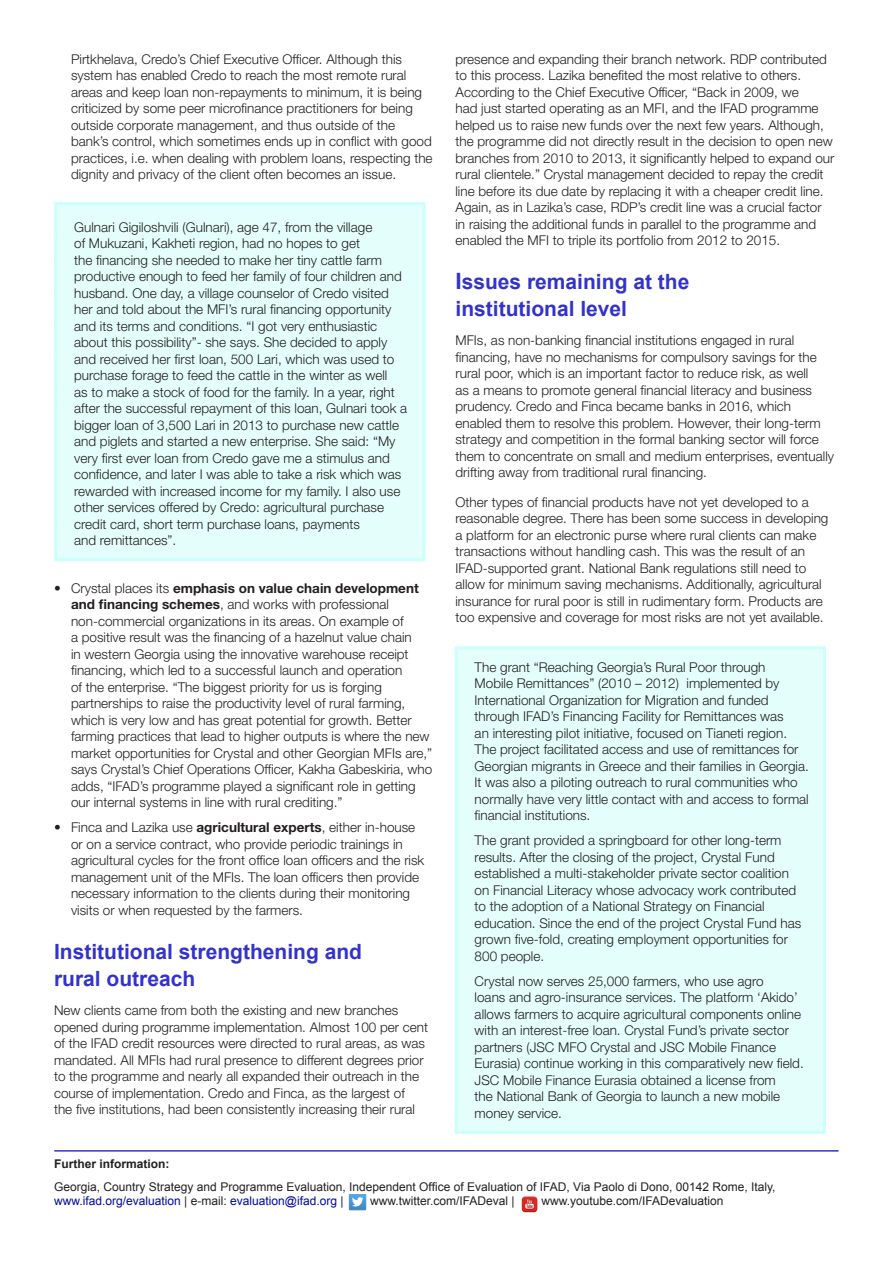
<style>
.page{position:relative;width:893px;height:1263px;background:#fff}
.page>*{position:absolute;margin:0;border:0;box-sizing:border-box;transform-origin:0 0}
.t1{font:700 21px/27px "Arial";color:#33c}
.t2{font:300 13.5px/16.5px "Helvetica Neue LT Std";color:#231f20}
.t3{font:12px "Arial";color:#231f20}
.t4{font:12px "Arial";color:#000a9d}
.t5{font:700 12px "Arial";color:#231f20}
.s1{font-weight:700}
.s2{font-size:22.5px}
.s3{color:#231f20}
</style>
<div class="page">
<hr style="left:54px;top:1150px;width:784px;height:1px;background:#33c">
<img style="left:349px;top:1195px;width:18px;height:15px">
<img style="left:521px;top:1196px;width:17px;height:16px">
<div style="left:56px;top:203px;width:368px;height:357px;background:#e4fffb"></div>
<div style="left:54px;top:202px;width:371px;height:359px;border:3px solid #cafffb"></div>
<div style="left:456px;top:648px;width:368px;height:484px;background:#e4fffb"></div>
<div style="left:455px;top:646px;width:371px;height:488px;border:3px solid #cafffb"></div>
<p class="t2" style="left:71px;top:50px;width:363px">Pirtkhelava, Credo’s Chief Executive Officer. Although this system has enabled Credo to reach the most remote rural areas and keep loan non-repayments to minimum, it is being criticized by some peer microfinance practitioners for being outside corporate management, and thus outside of the bank’s control, which sometimes ends up in conflict with good practices, i.e. when dealing with problem loans, respecting the dignity and privacy of the client often becomes an issue.</p>
<p class="t2" style="left:74px;top:218px;width:335px">Gulnari Gigiloshvili (Gulnari), age 47, from the village<br>of Mukuzani, Kakheti region, had no hopes to get<br>the financing she needed to make her tiny cattle farm productive enough to feed her family of four children and husband. One day, a village counselor of Credo visited her and told about the MFI’s rural financing opportunity and its terms and conditions. “I got very enthusiastic about this possibility”- she says. She decided to apply and received her first loan, 500 Lari, which was used to purchase forage to feed the cattle in the winter as well<br>as to make a stock of food for the family. In a year, right after the successful repayment of this loan, Gulnari took a bigger loan of 3,500 Lari in 2013 to purchase new cattle and piglets and started a new enterprise. She said: “My very first ever loan from Credo gave me a stimulus and confidence, and later I was able to take a risk which was rewarded with increased income for my family. I also use other services offered by Credo: agricultural purchase credit card, short term purchase loans, payments<br>and remittances”.</p>
<p class="t2" style="left:71px;top:579px;width:363px;text-indent:-17px">• Crystal places its <span class="s1">emphasis on value chain development and financing schemes</span>, and works with professional non-commercial organizations in its areas. On example of<br>a positive result was the financing of a hazelnut value chain<br>in western Georgia using the innovative warehouse receipt financing, which led to a successful launch and operation<br>of the enterprise. “The biggest priority for us is forging partnerships to raise the productivity level of rural farming, which is very low and has great potential for growth. Better farming practices that lead to higher outputs is where the new market opportunities for Crystal and other Georgian MFIs are,” says Crystal’s Chief Operations Officer, Kakha Gabeskiria, who adds, “IFAD’s programme played a significant role in getting our internal systems in line with rural crediting.”</p>
<p class="t2" style="left:71px;top:819px;width:355px;text-indent:-17px">• Finca and Lazika use <span class="s1">agricultural experts</span>, either in-house or on a service contract, who provide periodic trainings in agricultural cycles for the front office loan officers and the risk management unit of the MFIs. The loan officers then provide necessary information to the clients during their monitoring visits or when requested by the farmers.</p>
<p class="t1" style="left:54px;top:938px;width:310px">Institutional strengthening and rural outreach</p>
<p class="t2" style="left:54px;top:1002px;width:376px">New clients came from both the existing and new branches opened during programme implementation. Almost 100 per cent of the IFAD credit resources were directed to rural areas, as was mandated. All MFIs had rural presence to different degrees prior to the programme and nearly all expanded their outreach in the course of implementation. Credo and Finca, as the largest of<br>the five institutions, had been consistently increasing their rural</p>
<p class="t2" style="left:455px;top:50px;width:380px">presence and expanding their branch network. RDP contributed to this process. Lazika benefited the most relative to others.<br>According to the Chief Executive Officer, “Back in 2009, we<br>had just started operating as an MFI, and the IFAD programme helped us to raise new funds over the next few years. Although, the programme did not directly result in the decision to open new branches from 2010 to 2013, it significantly helped to expand our rural clientele.” Crystal management decided to repay the credit line before its due date by replacing it with a cheaper credit line.<br>Again, as in Lazika’s case, RDP’s credit line was a crucial factor in raising the additional funds in parallel to the programme and enabled the MFI to triple its portfolio from 2012 to 2015.</p>
<p class="t1" style="left:455px;top:269px;width:235px"><span class="s2">I</span>ssues remaining at the institutional level</p>
<p class="t2" style="left:455px;top:332px;width:380px">MFIs, as non-banking financial institutions engaged in rural financing, have no mechanisms for compulsory savings for the rural poor, which is an important factor to reduce risk, as well<br>as a means to promote general financial literacy and business prudency. Credo and Finca became banks in 2016, which enabled them to resolve this problem. However, their long-term strategy and competition in the formal banking sector will force them to concentrate on small and medium enterprises, eventually drifting away from traditional rural financing.</p>
<p class="t2" style="left:455px;top:493px;width:374px">Other types of financial products have not yet developed to a reasonable degree. There has been some success in developing a platform for an electronic purse where rural clients can make transactions without handling cash. This was the result of an IFAD-supported grant. National Bank regulations still need to allow for minimum saving mechanisms. Additionally, agricultural insurance for rural poor is still in rudimentary form. Products are too expensive and coverage for most risks are not yet available.</p>
<p class="t2" style="left:475px;top:658px;width:336px">The grant “Reaching Georgia’s Rural Poor through<br>Mobile Remittances” (2010 – 2012) implemented by International Organization for Migration and funded through IFAD’s Financing Facility for Remittances was<br>an interesting pilot initiative, focused on Tianeti region.<br>The project facilitated access and use of remittances for Georgian migrants in Greece and their families in Georgia.<br>It was also a piloting outreach to rural communities who normally have very little contact with and access to formal financial institutions.</p>
<p class="t2" style="left:475px;top:832px;width:328px">The grant provided a springboard for other long-term results. After the closing of the project, Crystal Fund established a multi-stakeholder private sector coalition on Financial Literacy whose advocacy work contributed to the adoption of a National Strategy on Financial education. Since the end of the project Crystal Fund has grown five-fold, creating employment opportunities for 800 people.</p>
<p class="t2" style="left:475px;top:972px;width:331px">Crystal now serves 25,000 farmers, who use agro<br>loans and agro-insurance services. The platform ‘Akido’ allows farmers to acquire agricultural components online with an interest-free loan. Crystal Fund’s private sector partners (JSC MFO Crystal and JSC Mobile Finance Eurasia) continue working in this comparatively new field.<br>JSC Mobile Finance Eurasia obtained a license from<br>the National Bank of Georgia to launch a new mobile money service.</p>
<p class="t5" style="left:54px;top:1156px;width:117px">Further information:</p>
<p class="t3" style="left:54px;top:1179px;width:723px">Georgia, Country Strategy and Programme Evaluation, Independent Office of Evaluation of IFAD, Via Paolo di Dono, 00142 Rome, Italy,</p>
<p class="t4" style="left:54px;top:1193px;width:291px">www.ifad.org/evaluation <span class="s3">| e-mail:</span> evaluation@ifad.org <span class="s3">|</span></p>
<p class="t3" style="left:370px;top:1193px;width:146px">www.twitter.com/IFADeval |</p>
<p class="t3" style="left:541px;top:1193px;width:184px">www.youtube.com/IFADevaluation</p>
</div>
